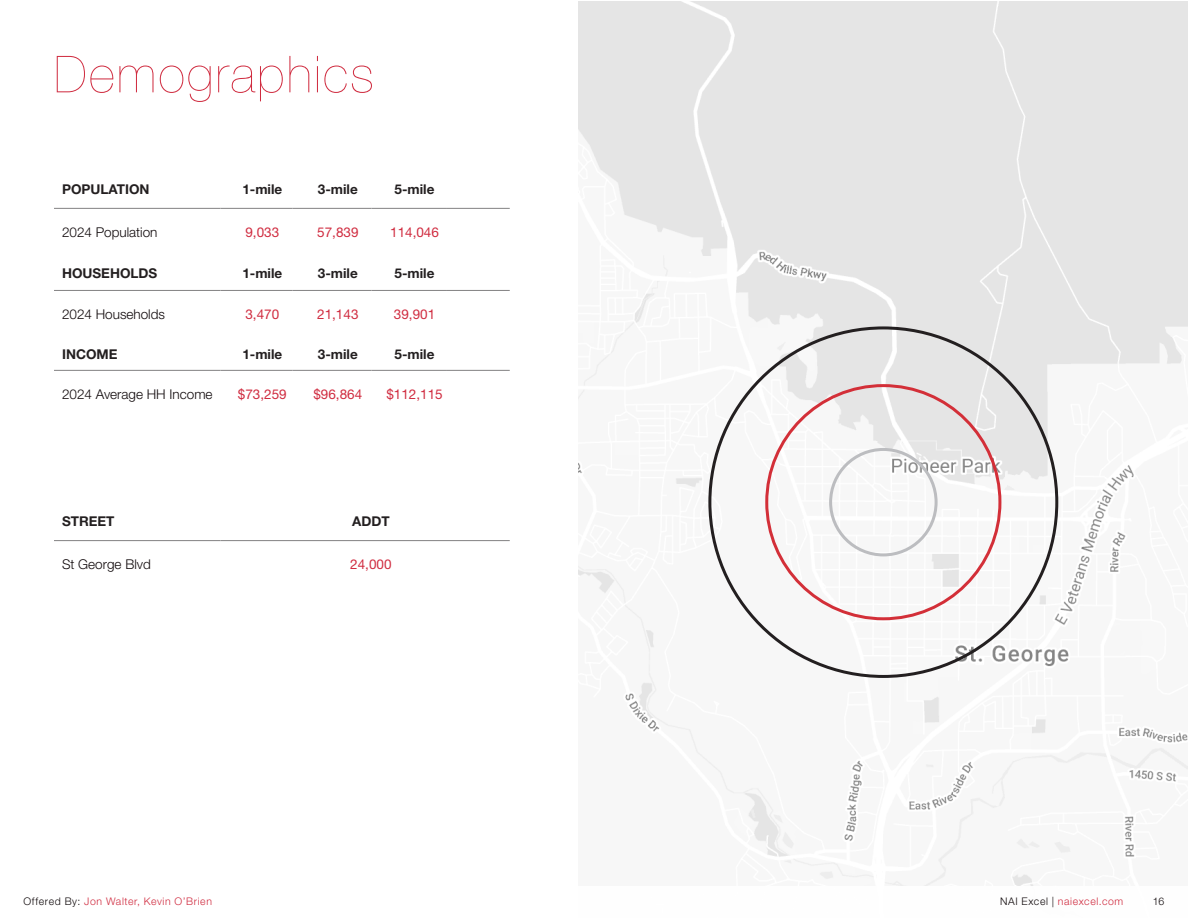
<style>
.page{position:relative;width:1188px;height:918px;background:#fff}
.page>*{position:absolute;margin:0;border:0;box-sizing:border-box;transform-origin:0 0}
.Heading{font:200 51px "Helvetica Neue LT Std";letter-spacing:.04em;color:#d02c40}
.Table_Red{font:13.5px "Helvetica Neue LT Std";color:#d02c40}
.Table_Grey{font:300 13.5px "Helvetica Neue LT Std";color:#110a0c}
.Table_Red-2{font:700 13.5px "Helvetica Neue LT Std";color:#231f20}
.Table_Grey-2{font:700 13.5px "Helvetica Neue LT Std";color:#231f20}
.Phone_Number{font:300 10.5px "Helvetica Neue LT Std";letter-spacing:.06em;color:#d02c40}
.Page_Number{font:300 10.5px "Helvetica Neue LT Std";letter-spacing:.06em;color:#d02c40}
.Phone_Number-2{font:300 10.5px "Helvetica Neue LT Std";color:#110a0c}
.s1{color:#110a0c}
</style>
<div class="page">
<img style="left:579px;top:2px;width:609px;height:884px">
<hr style="left:54px;top:370px;width:166px;height:1px;background:#838283">
<hr style="left:220px;top:370px;width:73px;height:1px;background:#838283">
<hr style="left:293px;top:370px;width:79px;height:1px;background:#838283">
<hr style="left:372px;top:370px;width:74px;height:1px;background:#838283">
<hr style="left:446px;top:370px;width:64px;height:1px;background:#838283">
<hr style="left:54px;top:290px;width:166px;height:1px;background:#838283">
<hr style="left:220px;top:290px;width:73px;height:1px;background:#838283">
<hr style="left:293px;top:290px;width:79px;height:1px;background:#838283">
<hr style="left:372px;top:290px;width:74px;height:1px;background:#838283">
<hr style="left:446px;top:290px;width:64px;height:1px;background:#838283">
<hr style="left:54px;top:208px;width:166px;height:1px;background:#838283">
<hr style="left:220px;top:208px;width:73px;height:1px;background:#838283">
<hr style="left:293px;top:208px;width:79px;height:1px;background:#838283">
<hr style="left:372px;top:208px;width:74px;height:1px;background:#838283">
<hr style="left:446px;top:208px;width:64px;height:1px;background:#838283">
<hr style="left:54px;top:540px;width:166px;height:1px;background:#838283">
<hr style="left:220px;top:540px;width:290px;height:1px;background:#838283">
<div style="left:829px;top:448px;width:109px;height:108px;border:3px solid #bcbdc0;border-radius:50%"></div>
<p class="Heading" style="left:54px;top:45px;width:321px">Demographics</p>
<p class="Table_Grey-2" style="left:62px;top:181px;width:89px">POPULATION</p>
<p class="Table_Red-2" style="left:242px;top:181px;width:41px">1-mile</p>
<p class="Table_Red-2" style="left:318px;top:181px;width:41px">3-mile</p>
<p class="Table_Red-2" style="left:395px;top:181px;width:41px">5-mile</p>
<p class="Table_Grey" style="left:62px;top:224px;width:97px">2024 Population</p>
<p class="Table_Red" style="left:245px;top:224px;width:35px">9,033</p>
<p class="Table_Red" style="left:317px;top:224px;width:43px">57,839</p>
<p class="Table_Red" style="left:390px;top:224px;width:50px">114,046</p>
<p class="Table_Grey-2" style="left:62px;top:265px;width:97px">HOUSEHOLDS</p>
<p class="Table_Red-2" style="left:242px;top:265px;width:41px">1-mile</p>
<p class="Table_Red-2" style="left:318px;top:265px;width:41px">3-mile</p>
<p class="Table_Red-2" style="left:395px;top:265px;width:41px">5-mile</p>
<p class="Table_Grey" style="left:62px;top:306px;width:105px">2024 Households</p>
<p class="Table_Red" style="left:245px;top:306px;width:35px">3,470</p>
<p class="Table_Red" style="left:317px;top:306px;width:43px">21,143</p>
<p class="Table_Red" style="left:394px;top:306px;width:43px">39,901</p>
<p class="Table_Grey-2" style="left:62px;top:346px;width:57px">INCOME</p>
<p class="Table_Red-2" style="left:242px;top:346px;width:41px">1-mile</p>
<p class="Table_Red-2" style="left:318px;top:346px;width:41px">3-mile</p>
<p class="Table_Red-2" style="left:395px;top:346px;width:41px">5-mile</p>
<p class="Table_Grey" style="left:62px;top:386px;width:152px">2024 Average HH Income</p>
<p class="Table_Red" style="left:238px;top:386px;width:50px">$73,259</p>
<p class="Table_Red" style="left:313px;top:386px;width:50px">$96,864</p>
<p class="Table_Red" style="left:386px;top:386px;width:58px">$112,115</p>
<p class="Table_Grey-2" style="left:62px;top:513px;width:54px">STREET</p>
<p class="Table_Red-2" style="left:352px;top:513px;width:39px">ADDT</p>
<p class="Table_Grey" style="left:62px;top:556px;width:90px">St George Blvd</p>
<p class="Table_Red" style="left:350px;top:556px;width:43px">24,000</p>
<p class="Phone_Number" style="left:23px;top:894px;width:190px"><span class="s1">Offered By:</span> Jon Walter, Kevin O’Brien</p>
<p class="Page_Number" style="left:1000px;top:894px;width:125px"><span class="s1">NAI Excel |</span> naiexcel.com</p>
<p class="Phone_Number-2" style="left:1153px;top:894px;width:13px">16</p>
</div>
